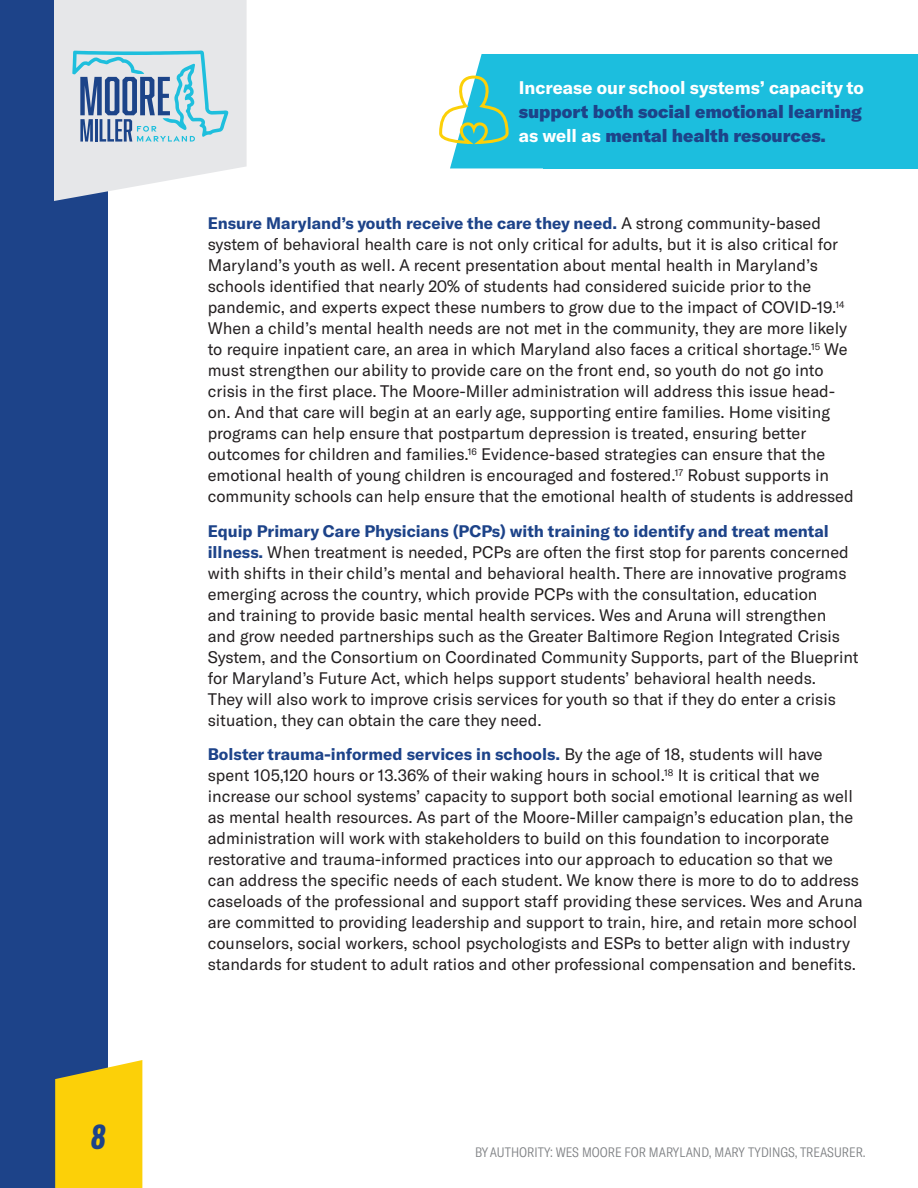
<style>
.page{position:relative;width:918px;height:1188px;background:#fff}
.page>*{position:absolute;margin:0;border:0;box-sizing:border-box;transform-origin:0 0}
.t1{font:italic 700 29.7px "Oswald";color:#1d4389}
.body{font:900 18px/24px "GT America";color:#1d4389;text-align:justify}
.indent_body{font:16.5px/21px "GT America";color:#231f20}
.body-2{font:300 condensed 13.5px "GT America";color:#808285}
.s1{font-weight:700;color:#fff}
.s2{font-weight:700;color:#1d4389}
</style>
<div class="page">
<div style="left:0;top:0;width:108px;height:1188px;background:#1d4389"></div>
<svg style="left:55px;top:1060px;width:87px;height:128px;background:#edc713"></svg>
<svg style="left:54px;top:0;width:193px;height:201px;background:#cddae2"></svg>
<div style="left:544px;top:54px;width:374px;height:114px;background:#1cbede"></div>
<svg style="left:439px;top:54px;width:105px;height:114px"></svg>
<h1 class="t1" style="left:90px;top:1117px;width:17px">8</h1>
<p class="body" style="left:519px;top:76px;width:347px"><span class="s1">Increase our school systems’ capacity to </span>support both social emotional learning <span class="s1">as well as</span> mental health resources.</p>
<p class="indent_body" style="left:208px;top:213px;width:647px"><span class="s2">Ensure Maryland’s youth receive the care they need.</span> A strong community-based system of behavioral health care is not only critical for adults, but it is also critical for Maryland’s youth as well. A recent presentation about mental health in Maryland’s schools identified that nearly 20% of students had considered suicide prior to the pandemic, and experts expect these numbers to grow due to the impact of COVID-19.<sup>14<br></sup>When a child’s mental health needs are not met in the community, they are more likely to require inpatient care, an area in which Maryland also faces a critical shortage.<sup>15</sup> We must strengthen our ability to provide care on the front end, so youth do not go into crisis in the first place. The Moore-Miller administration will address this issue head&shy;on. And that care will begin at an early age, supporting entire families. Home visiting programs can help ensure that postpartum depression is treated, ensuring better outcomes for children and families.<sup>16</sup> Evidence-based strategies can ensure that the emotional health of young children is encouraged and fostered.<sup>17</sup> Robust supports in community schools can help ensure that the emotional health of students is addressed</p>
<p class="indent_body" style="left:208px;top:520px;width:652px"><span class="s2">Equip Primary Care Physicians (PCPs) with training to identify and treat mental illness.</span> When treatment is needed, PCPs are often the first stop for parents concerned with shifts in their child’s mental and behavioral health. There are innovative programs emerging across the country, which provide PCPs with the consultation, education<br>and training to provide basic mental health services. Wes and Aruna will strengthen<br>and grow needed partnerships such as the Greater Baltimore Region Integrated Crisis System, and the Consortium on Coordinated Community Supports, part of the Blueprint for Maryland’s Future Act, which helps support students’ behavioral health needs.<br>They will also work to improve crisis services for youth so that if they do enter a crisis situation, they can obtain the care they need.</p>
<p class="indent_body" style="left:208px;top:744px;width:657px"><span class="s2">Bolster trauma-informed services in schools.</span> By the age of 18, students will have spent 105,120 hours or 13.36% of their waking hours in school.<sup>18</sup> It is critical that we increase our school systems’ capacity to support both social emotional learning as well as mental health resources. As part of the Moore-Miller campaign’s education plan, the administration will work with stakeholders to build on this foundation to incorporate restorative and trauma-informed practices into our approach to education so that we can address the specific needs of each student. We know there is more to do to address caseloads of the professional and support staff providing these services. Wes and Aruna are committed to providing leadership and support to train, hire, and retain more school counselors, social workers, school psychologists and ESPs to better align with industry standards for student to adult ratios and other professional compensation and benefits.</p>
<p class="body-2" style="left:475px;top:1144px;width:392px">BY AUTHORITY: WES MOORE FOR MARYLAND, MARY TYDINGS, TREASURER.</p>
</div>
